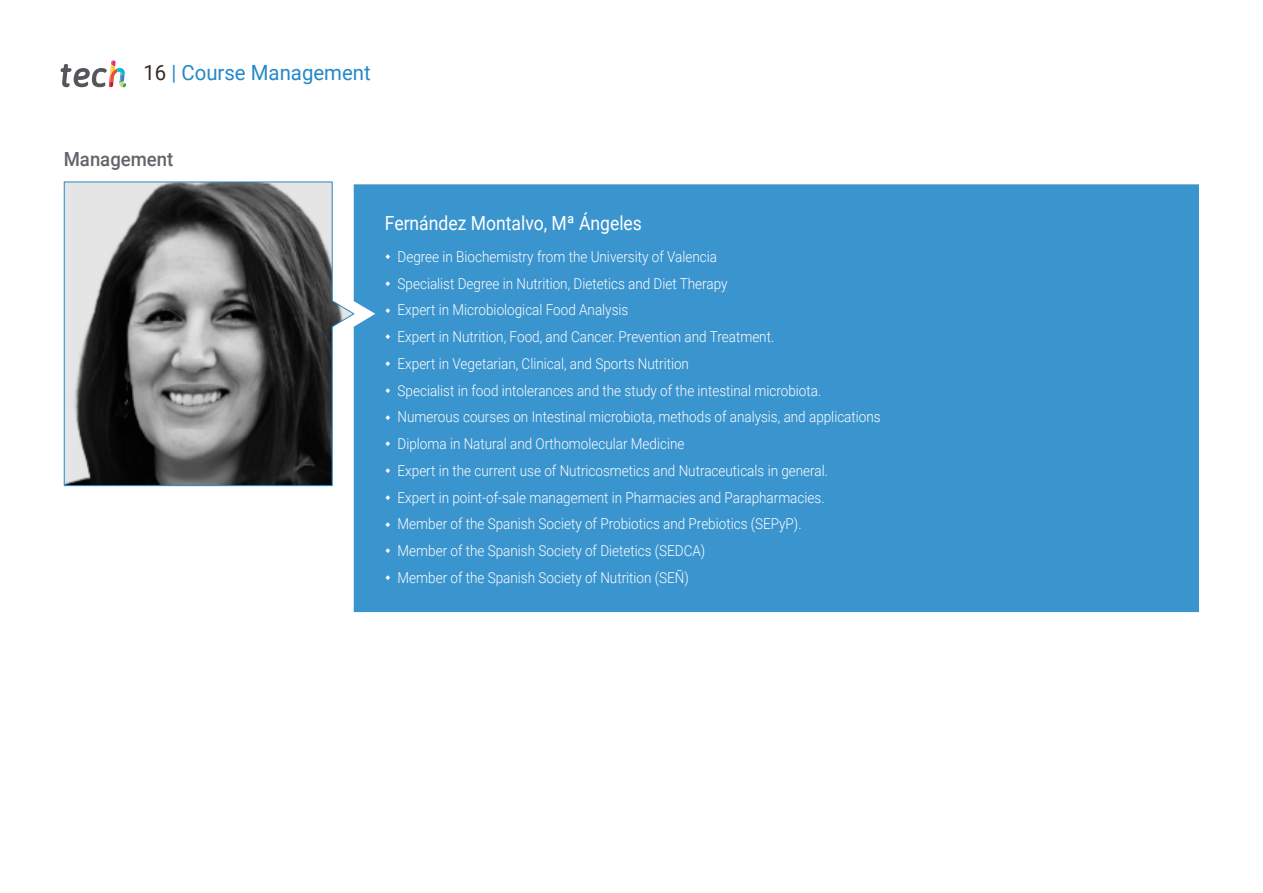
<style>
.page{position:relative;width:1263px;height:893px;background:#fff}
.page>*{position:absolute;margin:0;border:0;box-sizing:border-box;transform-origin:0 0}
.t1{font:21px "Roboto";color:#2488c9}
.t2{font:19.5px "Roboto";color:#fff;scale:.9 1}
.t3{font:500 19.5px "Roboto";color:#61646a;scale:.95 1}
.t4{font:300 15px/26.7px "Roboto";color:#fff;scale:.9 1}
.s1{color:#312e20}
</style>
<div class="page">
<div style="left:354px;top:184px;width:845px;height:428px;background:#3a94ce"></div>
<svg style="left:64px;top:182px;width:291px;height:304px;background:#727374"></svg>
<svg style="left:61px;top:61px;width:65px;height:27px"></svg>
<svg style="left:386px;top:254px;width:4px;height:5px"></svg>
<svg style="left:386px;top:281px;width:4px;height:5px"></svg>
<svg style="left:386px;top:308px;width:4px;height:5px"></svg>
<svg style="left:386px;top:335px;width:4px;height:5px"></svg>
<svg style="left:386px;top:361px;width:4px;height:5px"></svg>
<svg style="left:386px;top:388px;width:4px;height:5px"></svg>
<svg style="left:386px;top:415px;width:4px;height:5px"></svg>
<svg style="left:386px;top:442px;width:4px;height:5px"></svg>
<svg style="left:386px;top:468px;width:4px;height:5px"></svg>
<svg style="left:386px;top:495px;width:4px;height:5px"></svg>
<svg style="left:386px;top:522px;width:4px;height:5px"></svg>
<svg style="left:386px;top:549px;width:4px;height:5px"></svg>
<svg style="left:386px;top:575px;width:4px;height:5px"></svg>
<h1 class="t1" style="left:144px;top:57px;width:229px"><span class="s1">16</span> | Course Management</h1>
<h2 class="t3" style="left:64px;top:145px;width:117px">Management</h2>
<h2 class="t2" style="left:385px;top:210px;width:287px">Fernández Montalvo, Mª Ángeles</h2>
<p class="t4" style="left:398px;top:243px;width:538px">Degree in Biochemistry from the University of Valencia<br>Specialist Degree in Nutrition, Dietetics and Diet Therapy<br>Expert in Microbiological Food Analysis<br>Expert in Nutrition, Food, and Cancer. Prevention and Treatment.<br>Expert in Vegetarian, Clinical, and Sports Nutrition<br>Specialist in food intolerances and the study of the intestinal microbiota.<br>Numerous courses on Intestinal microbiota, methods of analysis, and applications Diploma in Natural and Orthomolecular Medicine<br>Expert in the current use of Nutricosmetics and Nutraceuticals in general.<br>Expert in point-of-sale management in Pharmacies and Parapharmacies.<br>Member of the Spanish Society of Probiotics and Prebiotics (SEPyP).<br>Member of the Spanish Society of Dietetics (SEDCA)<br>Member of the Spanish Society of Nutrition (SEÑ)</p>
</div>
